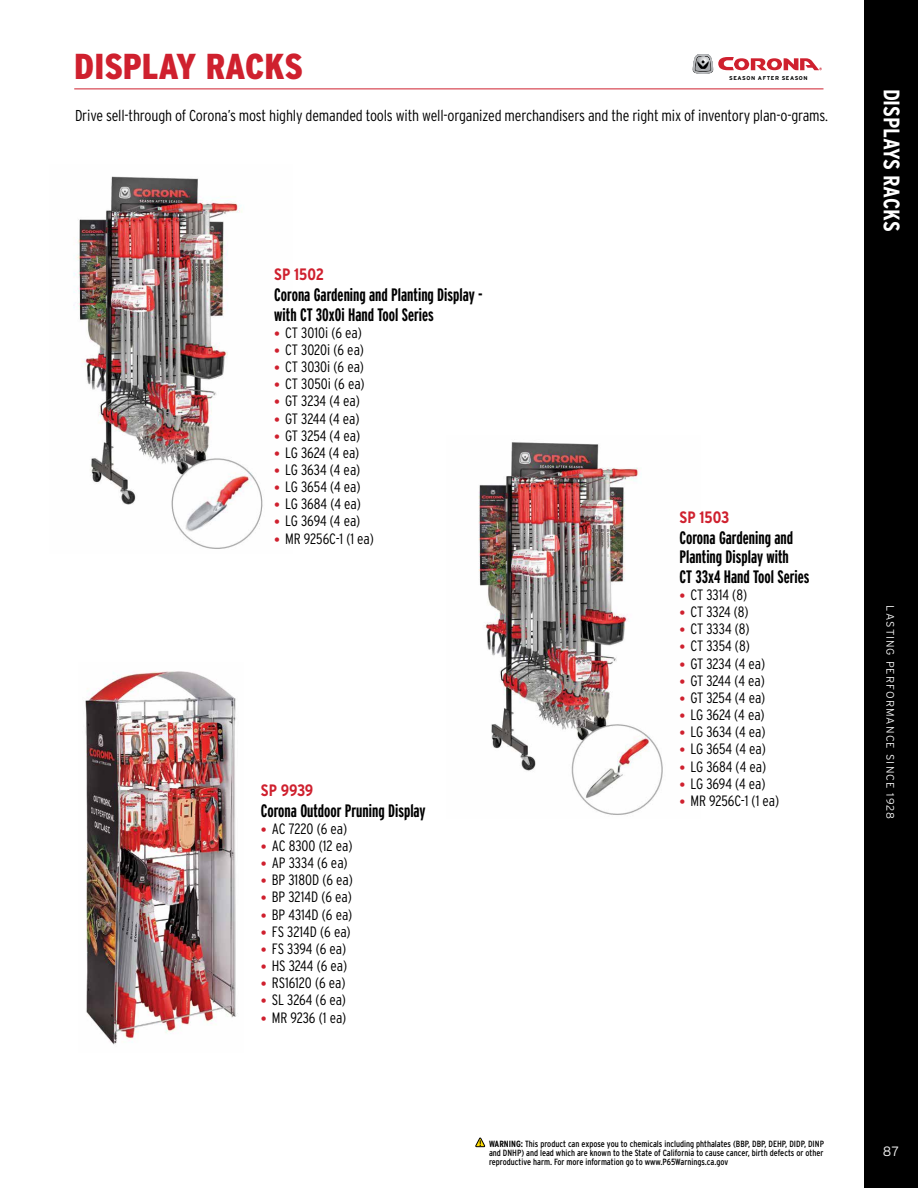
<style>
.page{position:relative;width:918px;height:1188px;background:#fff}
.page>*{position:absolute;margin:0;border:0;box-sizing:border-box;transform-origin:0 0}
.t1{font:900 36px "Interstate Condensed";color:#cf202e}
.t2{font:700 22.5px "Interstate Condensed";color:#fff}
.t3{font:700 18px/19.5px "Interstate Compressed";color:#000}
.t4{font:700 16.5px "Interstate Condensed";color:#cf202e}
.t5{font:300 15.75px "Interstate Condensed";letter-spacing:-.01em;color:#000}
.t6{font:300 15px "Interstate Condensed";letter-spacing:-.005em;color:#000}
.t7{font:300 13.5px "Interstate";color:#fff}
.t8{font:300 10.95px "Interstate";letter-spacing:.1em;color:#fff}
.t9{font:9px/9px "Interstate Condensed";color:#000;text-align:justify}
.t10{font:700 5.55px "Interstate";letter-spacing:.1em;color:#000}
.s1{font-family:"Interstate";font-weight:700;font-size:12px;color:#cf202e}
.s2{font-weight:700}
</style>
<div class="page">
<svg style="left:693px;top:54px;width:129px;height:20px"></svg>
<hr style="left:74px;top:89px;width:750px;height:1px;background:#cf202e">
<svg style="left:475px;top:1138px;width:11px;height:9px"></svg>
<img style="left:478px;top:442px;width:185px;height:373px">
<img style="left:85px;top:671px;width:153px;height:374px">
<img style="left:73px;top:176px;width:190px;height:373px">
<div style="left:864px;top:0;width:54px;height:1188px;background:#000"></div>
<h1 class="t1" style="left:74px;top:46px;width:230px">DISPLAY RACKS</h1>
<p class="t10" style="left:729px;top:74px;width:80px">SEASON AFTER SEASON</p>
<p class="t5" style="left:75px;top:106px;width:755px">Drive sell-through of Corona’s most highly demanded tools with well-organized merchandisers and the right mix of inventory plan-o-grams.</p>
<p class="t4" style="left:274px;top:265px;width:52px">SP 1502</p>
<p class="t3" style="left:274px;top:285px;width:210px">Corona Gardening and Planting Display - with CT 30x0i Hand Tool Series</p>
<p class="t6" style="left:274px;top:324px;width:89px"><span class="s1">•</span> CT 3010i (6 ea)</p>
<p class="t6" style="left:274px;top:341px;width:91px"><span class="s1">•</span> CT 3020i (6 ea)</p>
<p class="t6" style="left:274px;top:358px;width:91px"><span class="s1">•</span> CT 3030i (6 ea)</p>
<p class="t6" style="left:274px;top:376px;width:92px"><span class="s1">•</span> CT 3050i (6 ea)</p>
<p class="t6" style="left:274px;top:393px;width:87px"><span class="s1">•</span> GT 3234 (4 ea)</p>
<p class="t6" style="left:274px;top:410px;width:87px"><span class="s1">•</span> GT 3244 (4 ea)</p>
<p class="t6" style="left:274px;top:427px;width:87px"><span class="s1">•</span> GT 3254 (4 ea)</p>
<p class="t6" style="left:274px;top:444px;width:87px"><span class="s1">•</span> LG 3624 (4 ea)</p>
<p class="t6" style="left:274px;top:461px;width:87px"><span class="s1">•</span> LG 3634 (4 ea)</p>
<p class="t6" style="left:274px;top:478px;width:88px"><span class="s1">•</span> LG 3654 (4 ea)</p>
<p class="t6" style="left:274px;top:496px;width:88px"><span class="s1">•</span> LG 3684 (4 ea)</p>
<p class="t6" style="left:274px;top:513px;width:87px"><span class="s1">•</span> LG 3694 (4 ea)</p>
<p class="t6" style="left:274px;top:530px;width:101px"><span class="s1">•</span> MR 9256C-1 (1 ea)</p>
<p class="t4" style="left:261px;top:781px;width:54px">SP 9939</p>
<p class="t3" style="left:261px;top:801px;width:166px">Corona Outdoor Pruning Display</p>
<p class="t6" style="left:261px;top:820px;width:88px"><span class="s1">•</span> AC 7220 (6 ea)</p>
<p class="t6" style="left:261px;top:837px;width:93px"><span class="s1">•</span> AC 8300 (12 ea)</p>
<p class="t6" style="left:261px;top:854px;width:88px"><span class="s1">•</span> AP 3334 (6 ea)</p>
<p class="t6" style="left:261px;top:872px;width:93px"><span class="s1">•</span> BP 3180D (6 ea)</p>
<p class="t6" style="left:261px;top:889px;width:92px"><span class="s1">•</span> BP 3214D (6 ea)</p>
<p class="t6" style="left:261px;top:906px;width:93px"><span class="s1">•</span> BP 4314D (6 ea)</p>
<p class="t6" style="left:261px;top:923px;width:91px"><span class="s1">•</span> FS 3214D (6 ea)</p>
<p class="t6" style="left:261px;top:940px;width:87px"><span class="s1">•</span> FS 3394 (6 ea)</p>
<p class="t6" style="left:261px;top:957px;width:88px"><span class="s1">•</span> HS 3244 (6 ea)</p>
<p class="t6" style="left:261px;top:975px;width:86px"><span class="s1">•</span> RS16120 (6 ea)</p>
<p class="t6" style="left:261px;top:992px;width:87px"><span class="s1">•</span> SL 3264 (6 ea)</p>
<p class="t6" style="left:261px;top:1009px;width:87px"><span class="s1">•</span> MR 9236 (1 ea)</p>
<p class="t4" style="left:680px;top:508px;width:51px">SP 1503</p>
<p class="t3" style="left:680px;top:528px;width:131px">Corona Gardening and<br>Planting Display with<br>CT 33x4 Hand Tool Series</p>
<p class="t6" style="left:680px;top:586px;width:69px"><span class="s1">•</span> CT 3314 (8)</p>
<p class="t6" style="left:680px;top:603px;width:71px"><span class="s1">•</span> CT 3324 (8)</p>
<p class="t6" style="left:680px;top:621px;width:72px"><span class="s1">•</span> CT 3334 (8)</p>
<p class="t6" style="left:680px;top:638px;width:72px"><span class="s1">•</span> CT 3354 (8)</p>
<p class="t6" style="left:680px;top:655px;width:87px"><span class="s1">•</span> GT 3234 (4 ea)</p>
<p class="t6" style="left:680px;top:672px;width:87px"><span class="s1">•</span> GT 3244 (4 ea)</p>
<p class="t6" style="left:680px;top:689px;width:87px"><span class="s1">•</span> GT 3254 (4 ea)</p>
<p class="t6" style="left:680px;top:706px;width:87px"><span class="s1">•</span> LG 3624 (4 ea)</p>
<p class="t6" style="left:680px;top:724px;width:87px"><span class="s1">•</span> LG 3634 (4 ea)</p>
<p class="t6" style="left:680px;top:741px;width:88px"><span class="s1">•</span> LG 3654 (4 ea)</p>
<p class="t6" style="left:680px;top:758px;width:88px"><span class="s1">•</span> LG 3684 (4 ea)</p>
<p class="t6" style="left:680px;top:775px;width:87px"><span class="s1">•</span> LG 3694 (4 ea)</p>
<p class="t6" style="left:680px;top:792px;width:101px"><span class="s1">•</span> MR 9256C-1 (1 ea)</p>
<p class="t9" style="left:489px;top:1139px;width:336px"><span class="s2">WARNING:</span> This product can expose you to chemicals including phthalates (BBP, DBP, DEHP, DIDP, DINP and DNHP) and lead which are known to the State of California to cause cancer, birth defects or other reproductive harm. For more information go to www.P65Warnings.ca.gov</p>
<h2 class="t2" style="left:904px;top:89px;width:145px;rotate:90deg">DISPLAYS RACKS</h2>
<p class="t8" style="left:896px;top:605px;width:215px;rotate:90deg">LASTING PERFORMANCE SINCE 1928</p>
<p class="t7" style="left:882px;top:1144px;width:19px">87</p>
</div>
